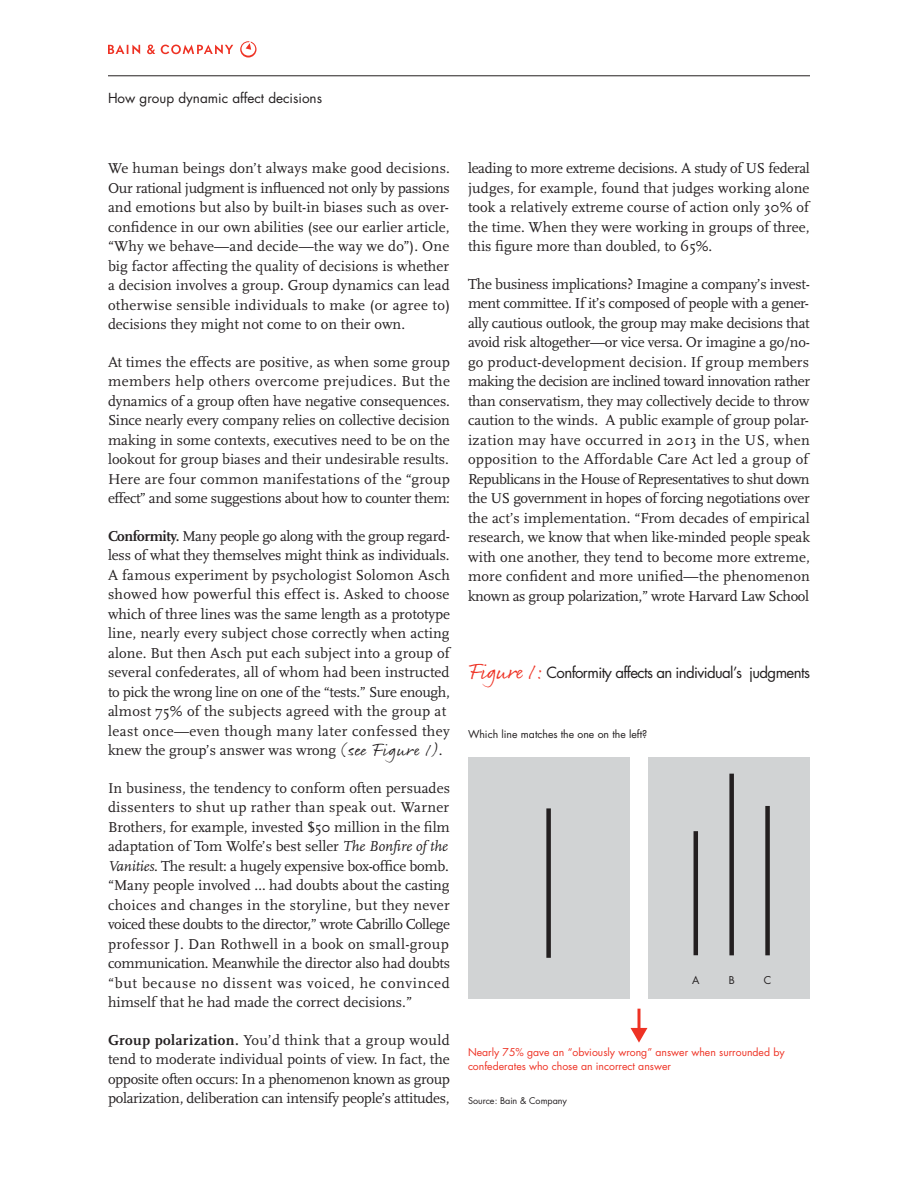
<style>
.page{position:relative;width:918px;height:1188px;background:#fff}
.page>*{position:absolute;margin:0;border:0;box-sizing:border-box;transform-origin:0 0}
.Body_text{font:15px/19.5px "Scala";color:#231f20;text-align:justify}
.Chart_tagline{font:15px "Futura";letter-spacing:-.04em;color:#231f20}
.t1{font:13.5px "Futura";color:#231f20}
.t2{font:10.5px/13.5px "Futura";color:#ee3224}
.t3{font:10.5px "Futura";color:#231f20}
.t4{font:9px "Futura";color:#231f20}
.s1{font-weight:700}
.s2{font-family:"Rollerscript Rough";font-size:18px}
.s3{font-style:italic}
.s4{font-family:"Rollerscript Rough";font-size:22.5px;color:#ee3224}
</style>
<div class="page">
<svg style="left:108px;top:45px;width:32px;height:9px"></svg>
<svg style="left:147px;top:45px;width:8px;height:9px"></svg>
<svg style="left:161px;top:45px;width:72px;height:9px"></svg>
<svg style="left:240px;top:41px;width:16px;height:17px"></svg>
<hr style="left:108px;top:76px;width:702px;height:1px;background:#231f20">
<div style="left:649px;top:757px;width:161px;height:241px;background:#d1d3d4"></div>
<div style="left:468px;top:757px;width:161px;height:241px;background:#d1d3d4"></div>
<hr style="left:694px;top:831px;width:4px;height:124px;background:#231f20">
<div style="left:729px;top:774px;width:5px;height:181px;background:#231f20"></div>
<div style="left:765px;top:806px;width:5px;height:149px;background:#231f20"></div>
<div style="left:546px;top:808px;width:5px;height:150px;background:#231f20"></div>
<hr style="left:638px;top:1009px;width:2px;height:21px;background:#ee3224">
<svg style="left:631px;top:1028px;width:16px;height:15px"></svg>
<p class="t1" style="left:108px;top:89px;width:216px">How group dynamic affect decisions</p>
<p class="Body_text" style="left:108px;top:159px;width:344px">We human beings don’t always make good decisions.<br>Our rational judgment is influenced not only by passions and emotions but also by built-in biases such as over&shy;confidence in our own abilities (see our earlier article, “Why we behave—and decide—the way we do”). One big factor affecting the quality of decisions is whether a decision involves a group. Group dynamics can lead otherwise sensible individuals to make (or agree to) decisions they might not come to on their own.</p>
<p class="Body_text" style="left:108px;top:352px;width:344px">At times the effects are positive, as when some group members help others overcome prejudices. But the dynamics of a group often have negative consequences.<br>Since nearly every company relies on collective decision making in some contexts, executives need to be on the lookout for group biases and their undesirable results.<br>Here are four common manifestations of the “group effect” and some suggestions about how to counter them:</p>
<p class="Body_text" style="left:108px;top:526px;width:343px;text-align:left"><span class="s1">Conformity.</span> Many people go along with the group regard&shy;less of what they themselves might think as individuals.<br>A famous experiment by psychologist Solomon Asch showed how powerful this effect is. Asked to choose which of three lines was the same length as a prototype line, nearly every subject chose correctly when acting alone. But then Asch put each subject into a group of several confederates, all of whom had been instructed to pick the wrong line on one of the “tests.” Sure enough, almost 75% of the subjects agreed with the group at least once—even though many later confessed they knew the group’s answer was wrong <span class="s2">(see Figure 1)</span>.</p>
<p class="Body_text" style="left:108px;top:778px;width:344px;text-align:left">In business, the tendency to conform often persuades dissenters to shut up rather than speak out. Warner Brothers, for example, invested $50 million in the film adaptation of Tom Wolfe’s best seller <span class="s3">The Bonfire of the Vanities</span>. The result: a hugely expensive box-office bomb. “Many people involved … had doubts about the casting choices and changes in the storyline, but they never voiced these doubts to the director,” wrote Cabrillo College professor J. Dan Rothwell in a book on small-group communication. Meanwhile the director also had doubts “but because no dissent was voiced, he convinced himself that he had made the correct decisions.”</p>
<p class="Body_text" style="left:108px;top:1030px;width:344px"><span class="s1">Group polarization.</span> You’d think that a group would tend to moderate individual points of view. In fact, the opposite often occurs: In a phenomenon known as group polarization, deliberation can intensify people’s attitudes,</p>
<p class="Body_text" style="left:468px;top:159px;width:343px">leading to more extreme decisions. A study of US federal judges, for example, found that judges working alone took a relatively extreme course of action only 30% of the time. When they were working in groups of three, this figure more than doubled, to 65%.</p>
<p class="Body_text" style="left:468px;top:274px;width:344px">The business implications? Imagine a company’s invest&shy;ment committee. If it’s composed of people with a gener&shy;ally cautious outlook, the group may make decisions that avoid risk altogether—or vice versa. Or imagine a go/no&shy;go product-development decision. If group members making the decision are inclined toward innovation rather than conservatism, they may collectively decide to throw caution to the winds. A public example of group polar&shy;ization may have occurred in 2013 in the US, when opposition to the Affordable Care Act led a group of Republicans in the House of Representatives to shut down the US government in hopes of forcing negotiations over the act’s implementation. “From decades of empirical research, we know that when like-minded people speak with one another, they tend to become more extreme, more confident and more unified—the phenomenon known as group polarization,” wrote Harvard Law School</p>
<p class="Chart_tagline" style="left:468px;top:663px;width:344px"><span class="s4">Figure 1:</span> Conformity affects an individual’s judgments</p>
<p class="t3" style="left:468px;top:728px;width:181px">Which line matches the one on the left?</p>
<p class="t3" style="left:692px;top:973px;width:9px">A</p>
<p class="t3" style="left:729px;top:973px;width:7px">B</p>
<p class="t3" style="left:764px;top:973px;width:9px">C</p>
<p class="t2" style="left:468px;top:1046px;width:318px">Nearly 75% gave an “obviously wrong” answer when surrounded by confederates who chose an incorrect answer</p>
<p class="t4" style="left:468px;top:1095px;width:101px">Source: Bain &amp; Company</p>
</div>
